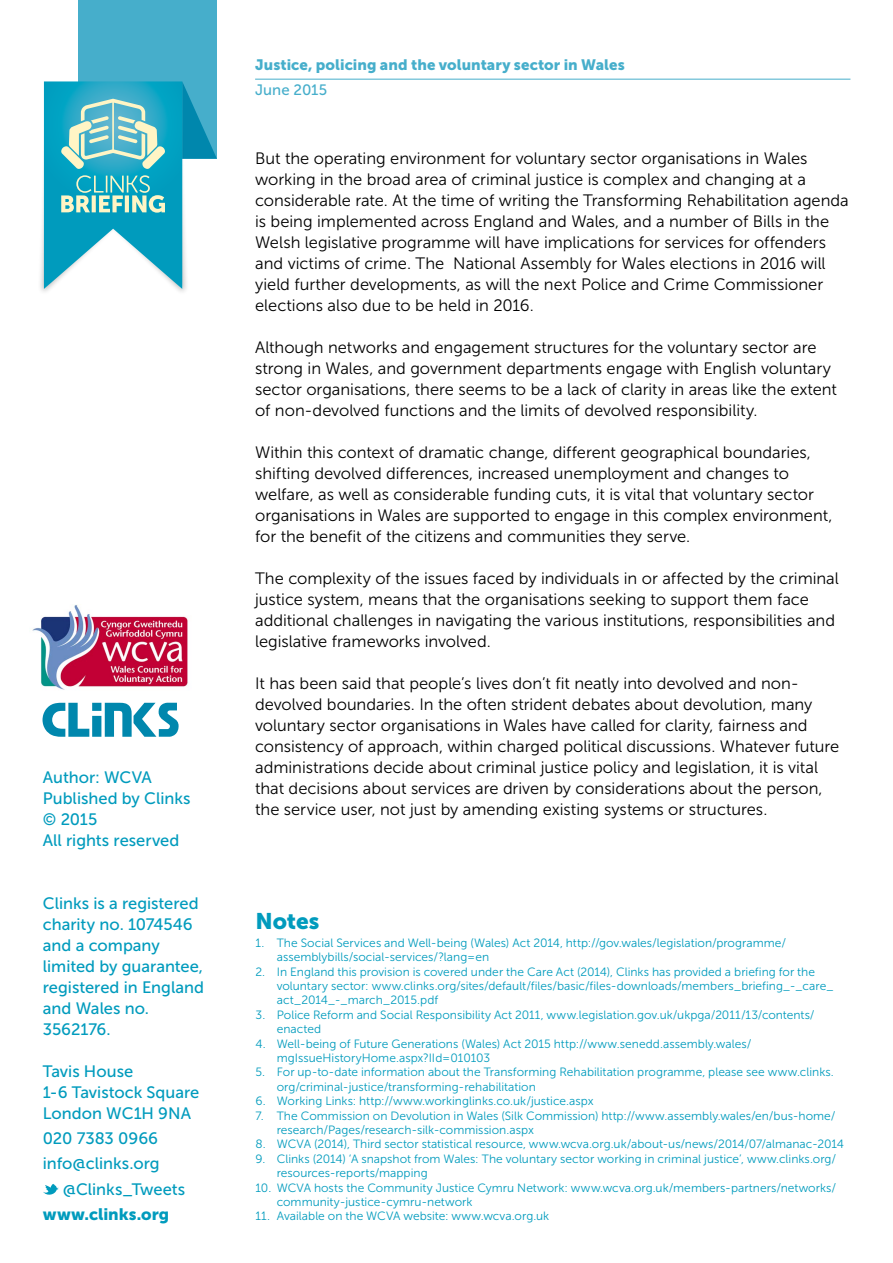
<style>
.page{position:relative;width:893px;height:1263px;background:#fff}
.page>*{position:absolute;margin:0;border:0;box-sizing:border-box;transform-origin:0 0}
.t1{font:22.5px "Museo Sans 900";letter-spacing:-.005em;color:#009bbd}
.t2{font:16.5px/21px "Museo Sans 300";color:#000}
.t3{font:16.5px/21px "Museo Sans 500";color:#009bbd}
.t4{font:16.5px "Museo Sans 900";color:#009bbd}
.t5{font:15px "Museo Sans 900";letter-spacing:.005em;color:#46aecb}
.t6{font:15px "Museo Sans 500";letter-spacing:.005em;color:#46aecb}
.t7{font:12px/14.4px "Museo Sans 300";color:#009bbd}
</style>
<div class="page">
<div style="left:79px;top:0;width:138px;height:159px;background:#46aecb"></div>
<div style="left:37px;top:91px;width:152px;height:205px;background:#000;opacity:.25"></div>
<svg style="left:44px;top:81px;width:173px;height:208px"></svg>
<svg style="left:43px;top:1184px;width:16px;height:11px"></svg>
<svg style="left:43px;top:703px;width:136px;height:34px"></svg>
<hr style="left:255px;top:79px;width:595px;height:1px;background:#46aecb">
<img style="left:32px;top:604px;width:156px;height:86px">
<p class="t3" style="left:43px;top:767px;width:149px">Author: WCVA<br>Published by Clinks © 2015<br>All rights reserved</p>
<p class="t3" style="left:43px;top:893px;width:163px">Clinks is a registered charity no. 1074546 and a company limited by guarantee, registered in England and Wales no.<br>3562176.</p>
<p class="t3" style="left:43px;top:1061px;width:158px">Tavis House<br>1-6 Tavistock Square<br>London WC1H 9NA</p>
<p class="t3" style="left:43px;top:1128px;width:117px">020 7383 0966</p>
<p class="t3" style="left:43px;top:1153px;width:118px">info@clinks.org</p>
<p class="t3" style="left:63px;top:1178px;width:124px">@Clinks_Tweets</p>
<p class="t4" style="left:43px;top:1205px;width:128px">www.clinks.org</p>
<p class="t5" style="left:255px;top:57px;width:371px">Justice, policing and the voluntary sector in Wales</p>
<p class="t6" style="left:255px;top:82px;width:74px">June 2015</p>
<p class="t2" style="left:255px;top:148px;width:595px">But the operating environment for voluntary sector organisations in Wales working in the broad area of criminal justice is complex and changing at a considerable rate. At the time of writing the Transforming Rehabilitation agenda is being implemented across England and Wales, and a number of Bills in the Welsh legislative programme will have implications for services for offenders and victims of crime. The National Assembly for Wales elections in 2016 will yield further developments, as will the next Police and Crime Commissioner elections also due to be held in 2016.</p>
<p class="t2" style="left:255px;top:337px;width:583px">Although networks and engagement structures for the voluntary sector are strong in Wales, and government departments engage with English voluntary sector organisations, there seems to be a lack of clarity in areas like the extent of non-devolved functions and the limits of devolved responsibility.</p>
<p class="t2" style="left:255px;top:442px;width:579px">Within this context of dramatic change, different geographical boundaries, shifting devolved differences, increased unemployment and changes to welfare, as well as considerable funding cuts, it is vital that voluntary sector organisations in Wales are supported to engage in this complex environment, for the benefit of the citizens and communities they serve.</p>
<p class="t2" style="left:255px;top:568px;width:585px">The complexity of the issues faced by individuals in or affected by the criminal justice system, means that the organisations seeking to support them face additional challenges in navigating the various institutions, responsibilities and legislative frameworks involved.</p>
<p class="t2" style="left:255px;top:673px;width:586px">It has been said that people’s lives don’t fit neatly into devolved and non&shy;devolved boundaries. In the often strident debates about devolution, many voluntary sector organisations in Wales have called for clarity, fairness and consistency of approach, within charged political discussions. Whatever future administrations decide about criminal justice policy and legislation, it is vital that decisions about services are driven by considerations about the person, the service user, not just by amending existing systems or structures.</p>
<h1 class="t1" style="left:255px;top:908px;width:65px">Notes</h1>
<p class="t7" style="left:277px;top:935px;width:511px;text-indent:-21px">1. The Social Services and Well-being (Wales) Act 2014, http://gov.wales/legislation/programme/ assemblybills/social-services/?lang=en</p>
<p class="t7" style="left:277px;top:964px;width:558px;text-indent:-21px">2. In England this provision is covered under the Care Act (2014), Clinks has provided a briefing for the voluntary sector: www.clinks.org/sites/default/files/basic/files-downloads/members_briefing_-_care_ act_2014_-_march_2015.pdf</p>
<p class="t7" style="left:277px;top:1007px;width:539px;text-indent:-21px">3. Police Reform and Social Responsibility Act 2011, www.legislation.gov.uk/ukpga/2011/13/contents/ enacted</p>
<p class="t7" style="left:277px;top:1036px;width:476px;text-indent:-21px">4. Well-being of Future Generations (Wales) Act 2015 http://www.senedd.assembly.wales/ mgIssueHistoryHome.aspx?IId=010103</p>
<p class="t7" style="left:277px;top:1065px;width:559px;text-indent:-21px">5. For up-to-date information about the Transforming Rehabilitation programme, please see www.clinks. org/criminal-justice/transforming-rehabilitation</p>
<p class="t7" style="left:255px;top:1094px;width:340px">6. Working Links: http://www.workinglinks.co.uk/justice.aspx</p>
<p class="t7" style="left:277px;top:1108px;width:560px;text-indent:-21px">7. The Commission on Devolution in Wales (Silk Commission) http://www.assembly.wales/en/bus-home/ research/Pages/research-silk-commission.aspx</p>
<p class="t7" style="left:255px;top:1137px;width:590px">8. WCVA (2014), Third sector statistical resource, www.wcva.org.uk/about-us/news/2014/07/almanac-2014</p>
<p class="t7" style="left:277px;top:1151px;width:561px;text-indent:-21px">9. Clinks (2014) ‘A snapshot from Wales: The voluntary sector working in criminal justice’, www.clinks.org/ resources-reports/mapping</p>
<p class="t7" style="left:277px;top:1180px;width:561px;text-indent:-21px">10. WCVA hosts the Community Justice Cymru Network: www.wcva.org.uk/members-partners/networks/ community-justice-cymru-network</p>
<p class="t7" style="left:255px;top:1209px;width:295px">11. Available on the WCVA website: www.wcva.org.uk</p>
</div>
